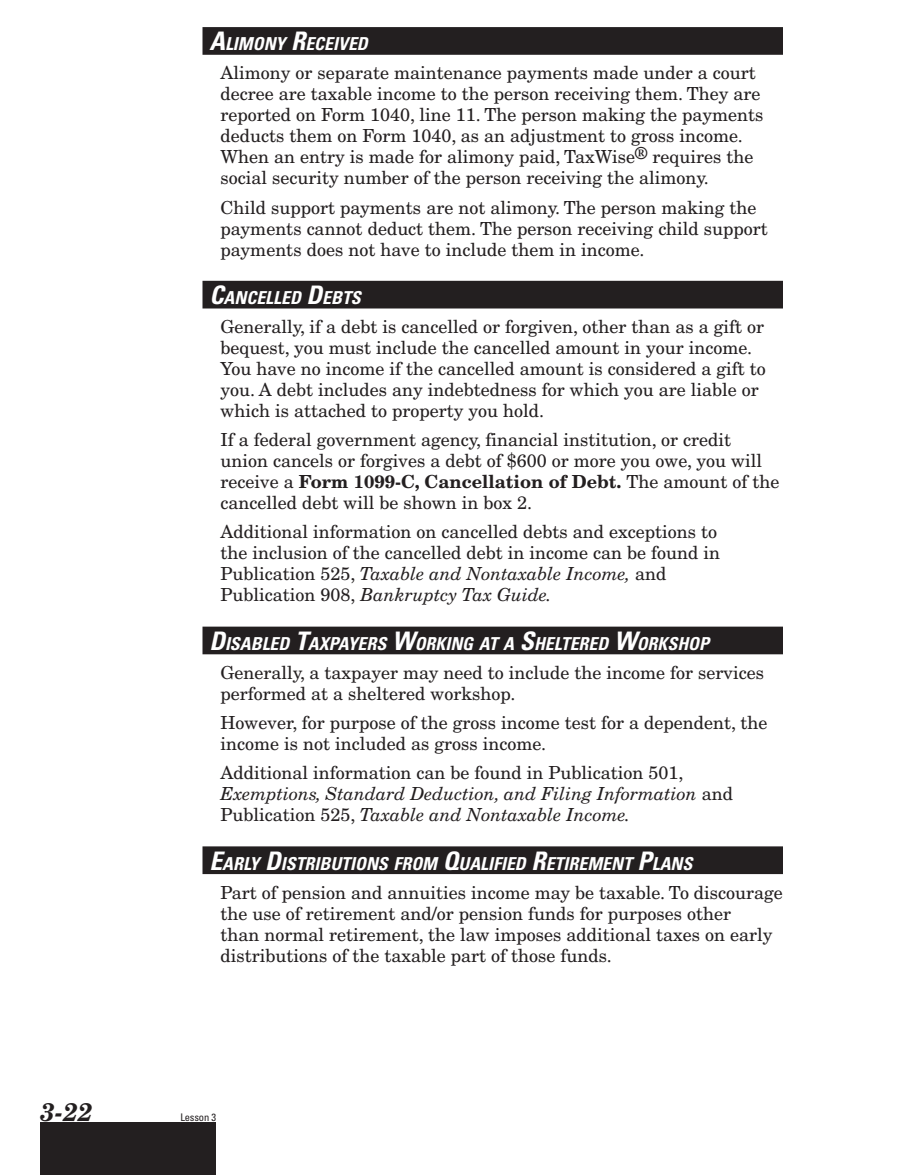
<style>
.page{position:relative;width:918px;height:1175px;background:#fff}
.page>*{position:absolute;margin:0;border:0;box-sizing:border-box;transform-origin:0 0}
.t1{font:italic 700 25.5px "New Century Schlbk";color:#231f20}
.t2{font:18px/21px "New Century Schlbk";color:#231f20}
.t3{font:italic 18px/21px "New Century Schlbk";color:#231f20}
.t4{font:italic 700 condensed 17.85px "Univers";color:#fff}
.t5{font:condensed 10.5px "Univers";letter-spacing:-.015em;color:#231f20}
.s1{font-size:25.5px}
.s2{font-weight:700}
.s3{font-style:italic}
.s4{font-style:normal}
</style>
<div class="page">
<div style="left:40px;top:1122px;width:176px;height:52px;background:#231f20"></div>
<div style="left:202px;top:27px;width:581px;height:28px;background:#231f20"></div>
<div style="left:202px;top:281px;width:581px;height:27px;background:#231f20"></div>
<div style="left:202px;top:626px;width:581px;height:28px;background:#231f20"></div>
<div style="left:202px;top:846px;width:581px;height:28px;background:#231f20"></div>
<p class="t4" style="left:209px;top:37px;width:160px"><span class="s1">A</span>LIMONY <span class="s1">R</span>ECEIVED</p>
<p class="t2" style="left:220px;top:64px;width:544px">Alimony or separate maintenance payments made under a court decree are taxable income to the person receiving them. They are reported on Form 1040, line 11. The person making the payments deducts them on Form 1040, as an adjustment to gross income.<br>When an entry is made for alimony paid, TaxWise<sup>®</sup> requires the social security number of the person receiving the alimony.</p>
<p class="t2" style="left:221px;top:198px;width:549px">Child support payments are not alimony. The person making the payments cannot deduct them. The person receiving child support payments does not have to include them in income.</p>
<p class="t4" style="left:209px;top:291px;width:153px"><span class="s1">C</span>ANCELLED <span class="s1">D</span>EBTS</p>
<p class="t2" style="left:220px;top:318px;width:547px">Generally, if a debt is cancelled or forgiven, other than as a gift or bequest, you must include the cancelled amount in your income.<br>You have no income if the cancelled amount is considered a gift to you. A debt includes any indebtedness for which you are liable or which is attached to property you hold.</p>
<p class="t2" style="left:220px;top:431px;width:560px">If a federal government agency, financial institution, or credit union cancels or forgives a debt of $600 or more you owe, you will receive a <span class="s2">Form 1099-C, Cancellation of Debt.</span> The amount of the cancelled debt will be shown in box 2.</p>
<p class="t2" style="left:220px;top:523px;width:501px">Additional information on cancelled debts and exceptions to the inclusion of the cancelled debt in income can be found in Publication 525, <span class="s3">Taxable and Nontaxable Income,</span> and Publication 908, <span class="s3">Bankruptcy Tax Guide.</span></p>
<p class="t4" style="left:209px;top:637px;width:501px"><span class="s1">D</span>ISABLED <span class="s1">T</span>AXPAYERS <span class="s1">W</span>ORKING AT A <span class="s1">S</span>HELTERED <span class="s1">W</span>ORKSHOP</p>
<p class="t2" style="left:220px;top:663px;width:545px">Generally, a taxpayer may need to include the income for services performed at a sheltered workshop.</p>
<p class="t2" style="left:220px;top:713px;width:548px">However, for purpose of the gross income test for a dependent, the income is not included as gross income.</p>
<p class="t3" style="left:220px;top:763px;width:514px"><span class="s4">Additional information can be found in Publication 501,<br></span>Exemptions, Standard Deduction, and Filing Information <span class="s4">and<br>Publication 525,</span> Taxable and Nontaxable Income.</p>
<p class="t4" style="left:209px;top:856px;width:485px"><span class="s1">E</span>ARLY <span class="s1">D</span>ISTRIBUTIONS FROM <span class="s1">Q</span>UALIFIED <span class="s1">R</span>ETIREMENT <span class="s1">P</span>LANS</p>
<p class="t2" style="left:220px;top:883px;width:564px">Part of pension and annuities income may be taxable. To discourage the use of retirement and/or pension funds for purposes other<br>than normal retirement, the law imposes additional taxes on early distributions of the taxable part of those funds.</p>
<h1 class="t1" style="left:40px;top:1102px;width:54px">3-22</h1>
<p class="t5" style="left:180px;top:1113px;width:37px">Lesson 3</p>
</div>
